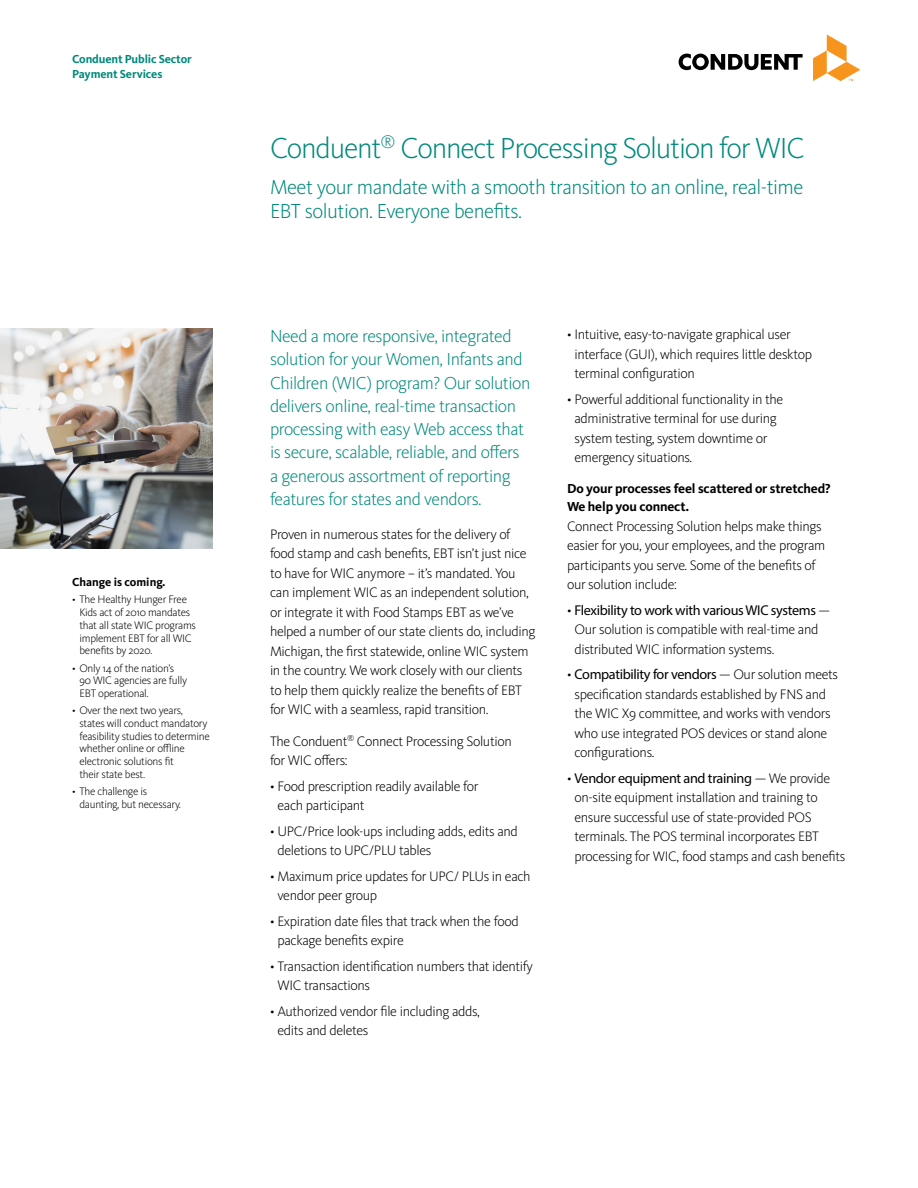
<style>
.page{position:relative;width:918px;height:1188px;background:#fff}
.page>*{position:absolute;margin:0;border:0;box-sizing:border-box;transform-origin:0 0}
.t1{font:300 30px "Kievit Pro";letter-spacing:-.04em;color:#00897b}
.t2{font:300 21px/24px "Kievit Pro";letter-spacing:-.025em;color:#00897b}
.t3{font:300 18px/23.2px "Kievit Pro";letter-spacing:-.025em;color:#00897b}
.t4{font:300 14.25px/19.5px "Kievit Pro";letter-spacing:-.025em;color:#000}
.t5{font:14.25px "Myriad Pro";letter-spacing:-.025em;color:#000}
.t6{font:700 13.5px/18.5px "Kievit Pro";letter-spacing:-.01em;color:#000}
.t7{font:700 12px/15px "Kievit Pro";letter-spacing:-.01em;color:#00897b}
.t8{font:700 12px "Kievit Pro";color:#000}
.t9{font:300 11.25px/12.8px "Kievit Pro";letter-spacing:-.025em;color:#000}
.s1{font-family:"Kievit Pro";font-weight:300}
</style>
<div class="page">
<img style="left:0;top:328px;width:213px;height:220px">
<svg style="left:679px;top:54px;width:124px;height:16px"></svg>
<svg style="left:813px;top:34px;width:47px;height:47px"></svg>
<p class="t7" style="left:72px;top:52px;width:121px">Conduent Public Sector<br>Payment Services</p>
<p class="t8" style="left:72px;top:575px;width:95px">Change is coming.</p>
<p class="t9" style="left:80px;top:593px;width:118px;text-indent:-8px">• The Healthy Hunger Free<br>Kids act of 2010 mandates that all state WIC programs implement EBT for all WIC benefits by 2020.</p>
<p class="t9" style="left:80px;top:661px;width:109px;text-indent:-8px">• Only 14 of the nation’s<br>90 WIC agencies are fully<br>EBT operational.</p>
<p class="t9" style="left:80px;top:704px;width:132px;text-indent:-8px">• Over the next two years, states will conduct mandatory feasibility studies to determine whether online or offline electronic solutions fit<br>their state best.</p>
<p class="t9" style="left:80px;top:785px;width:103px;text-indent:-8px">• The challenge is daunting, but necessary.</p>
<h1 class="t1" style="left:270px;top:130px;width:536px">Conduent<sup>®</sup> Connect Processing Solution for WIC</h1>
<h2 class="t2" style="left:270px;top:175px;width:535px">Meet your mandate with a smooth transition to an online, real-time<br>EBT solution. Everyone benefits.</h2>
<p class="t3" style="left:270px;top:324px;width:262px">Need a more responsive, integrated solution for your Women, Infants and Children (WIC) program? Our solution delivers online, real-time transaction processing with easy Web access that is secure, scalable, reliable, and offers a generous assortment of reporting features for states and vendors.</p>
<p class="t4" style="left:270px;top:524px;width:267px">Proven in numerous states for the delivery of food stamp and cash benefits, EBT isn’t just nice to have for WIC anymore – it’s mandated. You can implement WIC as an independent solution, or integrate it with Food Stamps EBT as we’ve helped a number of our state clients do, including Michigan, the first statewide, online WIC system in the country. We work closely with our clients to help them quickly realize the benefits of EBT for WIC with a seamless, rapid transition.</p>
<p class="t4" style="left:270px;top:731px;width:243px">The Conduent<sup>®</sup> Connect Processing Solution for WIC offers:</p>
<p class="t4" style="left:277px;top:776px;width:203px;text-indent:-7px">• Food prescription readily available for each participant</p>
<p class="t4" style="left:277px;top:821px;width:242px;text-indent:-7px">• UPC/Price look-ups including adds, edits and deletions to UPC/PLU tables</p>
<p class="t4" style="left:277px;top:866px;width:255px;text-indent:-7px">• Maximum price updates for UPC/ PLUs in each vendor peer group</p>
<p class="t4" style="left:277px;top:911px;width:243px;text-indent:-7px">• Expiration date files that track when the food package benefits expire</p>
<p class="t4" style="left:277px;top:956px;width:257px;text-indent:-7px">• Transaction identification numbers that identify<br>WIC transactions</p>
<p class="t4" style="left:277px;top:1001px;width:204px;text-indent:-7px">• Authorized vendor file including adds, edits and deletes</p>
<p class="t4" style="left:574px;top:325px;width:239px;text-indent:-7px">• Intuitive, easy-to-navigate graphical user interface (GUI), which requires little desktop terminal configuration</p>
<p class="t4" style="left:574px;top:389px;width:210px;text-indent:-7px">• Powerful additional functionality in the administrative terminal for use during system testing, system downtime or emergency situations.</p>
<p class="t6" style="left:567px;top:479px;width:265px">Do your processes feel scattered or stretched?<br>We help you connect.</p>
<p class="t4" style="left:567px;top:516px;width:260px">Connect Processing Solution helps make things easier for you, your employees, and the program participants you serve. Some of the benefits of our solution include:</p>
<p class="t5" style="left:567px;top:601px;width:265px"><span class="s1">•</span> Flexibility to work with various WIC systems <span class="s1">—</span></p>
<p class="t4" style="left:574px;top:620px;width:245px">Our solution is compatible with real-time and distributed WIC information systems.</p>
<p class="t5" style="left:567px;top:666px;width:273px"><span class="s1">•</span> Compatibility for vendors <span class="s1">— Our solution meets</span></p>
<p class="t4" style="left:574px;top:684px;width:258px">specification standards established by FNS and the WIC X9 committee, and works with vendors who use integrated POS devices or stand alone configurations.</p>
<p class="t5" style="left:567px;top:769px;width:265px"><span class="s1">•</span> Vendor equipment and training <span class="s1">— We provide</span></p>
<p class="t4" style="left:574px;top:788px;width:272px">on-site equipment installation and training to ensure successful use of state-provided POS terminals. The POS terminal incorporates EBT processing for WIC, food stamps and cash benefits</p>
</div>
